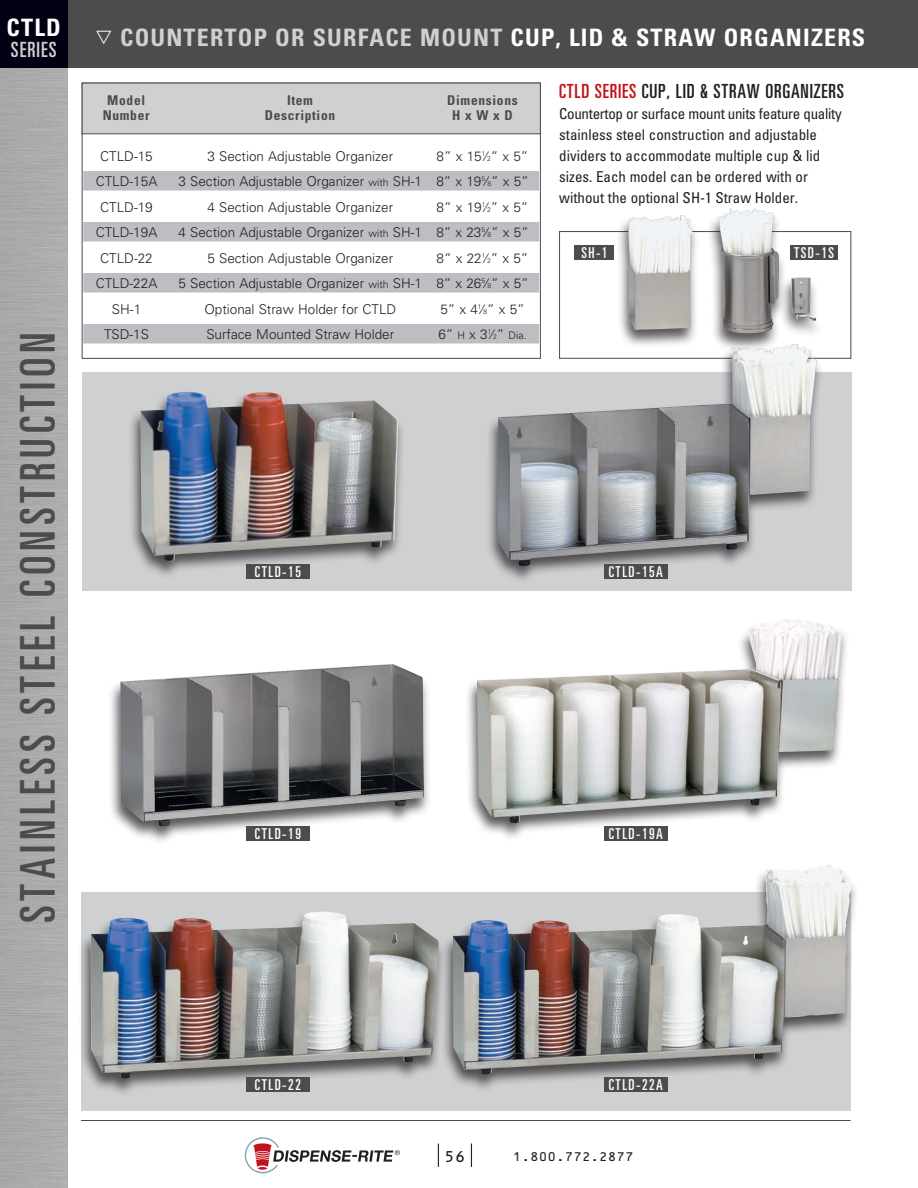
<style>
.page{position:relative;width:918px;height:1188px;background:#fff}
.page>*{position:absolute;margin:0;border:0;box-sizing:border-box;transform-origin:0 0}
.t1{font:ultra-condensed 48px "Univers";letter-spacing:.1em;color:#4b4c4d}
.t2{font:700 condensed 24px "Univers";letter-spacing:.05em;color:#cfd0d2}
.t3{font:700 condensed 24px "Univers";color:#fff}
.t4{font:ultra-condensed 21px "Univers";letter-spacing:.05em;color:#cfd0d2}
.Sm_A_Body_Copy{font:ultra-condensed 19.5px "Univers";letter-spacing:.04em;color:#231f20}
.t5{font:19.5px "European Pi Three";color:#fff}
.Sm_A_Body_Copy-2{font:condensed 15px/21px "Univers";color:#231f20}
.t6{font:ultra-condensed 15px "Univers";letter-spacing:.1em;color:#fff}
.t7{font:15px "OCRB";color:#231f20}
.t8{font:300 13.5px "Univers";color:#231f20}
.t9{font:700 condensed 13.5px "Univers";letter-spacing:.05em;color:#4b4c4d}
.t10{font:12px "OCRB";color:#231f20}
.s1{color:#fff}
.s2{font-size:6.75px}
.s3{font-size:10.5px}
.s4{color:#c4121a}
</style>
<div class="page">
<svg style="left:438px;top:1144px;width:1px;height:23px"></svg>
<svg style="left:471px;top:1144px;width:1px;height:23px"></svg>
<div style="left:68px;top:0;width:850px;height:68px;background:#4b4c4d"></div>
<svg style="left:245px;top:1137px;width:155px;height:36px"></svg>
<hr style="left:81px;top:1120px;width:769px;height:1px;background:#4b4c4d">
<div style="left:82px;top:892px;width:769px;height:219px;background:#cfd0d2"></div>
<div style="left:82px;top:373px;width:769px;height:218px;background:#cfd0d2"></div>
<div style="left:559px;top:231px;width:292px;height:128px;border:1px solid #4b4c4d"></div>
<div style="left:82px;top:83px;width:459px;height:51px;background:#cfd0d2;border:1px solid #4b4c4d"></div>
<div style="left:83px;top:171px;width:456px;height:20px;background:#bdbec1"></div>
<div style="left:83px;top:222px;width:456px;height:20px;background:#bdbec1"></div>
<div style="left:83px;top:273px;width:456px;height:20px;background:#bdbec1"></div>
<div style="left:83px;top:324px;width:456px;height:20px;background:#bdbec1"></div>
<div style="left:485px;top:343px;width:339px;height:242px;background:#231f20;opacity:.75"></div>
<img style="left:498px;top:344px;width:319px;height:222px">
<div style="left:108px;top:663px;width:324px;height:181px;background:#231f20;opacity:.75"></div>
<img style="left:120px;top:664px;width:304px;height:162px">
<div style="left:616px;top:215px;width:85px;height:134px;background:#231f20;opacity:.75"></div>
<img style="left:628px;top:215px;width:66px;height:115px">
<div style="left:128px;top:390px;width:278px;height:190px;background:#231f20;opacity:.75"></div>
<img style="left:140px;top:392px;width:258px;height:169px">
<div style="left:78px;top:910px;width:369px;height:187px;background:#231f20;opacity:.75"></div>
<img style="left:91px;top:912px;width:348px;height:167px">
<div style="left:441px;top:864px;width:418px;height:229px;background:#231f20;opacity:.75"></div>
<img style="left:453px;top:865px;width:374px;height:210px">
<div style="left:465px;top:618px;width:385px;height:223px;background:#231f20;opacity:.75"></div>
<img style="left:477px;top:619px;width:367px;height:204px">
<div style="left:707px;top:208px;width:80px;height:144px;background:#231f20;opacity:.75"></div>
<img style="left:718px;top:208px;width:61px;height:126px">
<div style="left:779px;top:276px;width:44px;height:63px;background:#231f20;opacity:.75"></div>
<img style="left:791px;top:277px;width:26px;height:44px">
<div style="left:246px;top:565px;width:64px;height:14px;background:#4b4c4d"></div>
<div style="left:604px;top:565px;width:64px;height:14px;background:#4b4c4d"></div>
<div style="left:246px;top:826px;width:64px;height:15px;background:#4b4c4d"></div>
<div style="left:604px;top:826px;width:64px;height:15px;background:#4b4c4d"></div>
<div style="left:246px;top:1077px;width:64px;height:15px;background:#4b4c4d"></div>
<div style="left:604px;top:1077px;width:64px;height:15px;background:#4b4c4d"></div>
<div style="left:574px;top:245px;width:40px;height:15px;background:#4b4c4d"></div>
<div style="left:790px;top:245px;width:48px;height:15px;background:#4b4c4d"></div>
<div style="left:0;top:0;width:68px;height:68px;background:#000012"></div>
<p class="t3" style="left:7px;top:13px;width:56px">CTLD</p>
<p class="t4" style="left:11px;top:37px;width:47px">SERIES</p>
<p class="t1" style="left:10px;top:923px;width:593px;rotate:-90deg">STAINLESS STEEL CONSTRUCTION</p>
<p class="t5" style="left:96px;top:25px;width:18px">h</p>
<p class="t2" style="left:120px;top:23px;width:747px">COUNTERTOP OR SURFACE MOUNT <span class="s1">CUP, LID &amp; STRAW ORGANIZERS</span></p>
<p class="t9" style="left:107px;top:92px;width:39px">Model</p>
<p class="t9" style="left:287px;top:92px;width:28px">Item</p>
<p class="t9" style="left:447px;top:92px;width:72px">Dimensions</p>
<p class="t9" style="left:103px;top:107px;width:48px">Number</p>
<p class="t9" style="left:265px;top:107px;width:72px">Description</p>
<p class="t9" style="left:452px;top:107px;width:62px">H x W x D</p>
<p class="t8" style="left:100px;top:148px;width:54px">CTLD-15</p>
<p class="t8" style="left:208px;top:148px;width:187px">3 Section Adjustable Organizer</p>
<p class="t8" style="left:437px;top:148px;width:93px">8” x 15<sup>1</sup>⁄<span class="s2">2</span>” x 5”</p>
<p class="t8" style="left:96px;top:173px;width:63px">CTLD-15A</p>
<p class="t8" style="left:179px;top:173px;width:352px">3 Section Adjustable Organizer <span class="s3">with</span> SH-1 8” x 19<sup>5</sup>⁄<span class="s2">8</span>” x 5”</p>
<p class="t8" style="left:100px;top:199px;width:54px">CTLD-19</p>
<p class="t8" style="left:208px;top:199px;width:187px">4 Section Adjustable Organizer</p>
<p class="t8" style="left:437px;top:199px;width:93px">8” x 19<sup>1</sup>⁄<span class="s2">2</span>” x 5”</p>
<p class="t8" style="left:96px;top:224px;width:63px">CTLD-19A</p>
<p class="t8" style="left:179px;top:224px;width:352px">4 Section Adjustable Organizer <span class="s3">with</span> SH-1 8” x 23<sup>5</sup>⁄<span class="s2">8</span>” x 5”</p>
<p class="t8" style="left:100px;top:250px;width:54px">CTLD-22</p>
<p class="t8" style="left:208px;top:250px;width:187px">5 Section Adjustable Organizer</p>
<p class="t8" style="left:437px;top:250px;width:93px">8” x 22<sup>1</sup>⁄<span class="s2">2</span>” x 5”</p>
<p class="t8" style="left:96px;top:275px;width:63px">CTLD-22A</p>
<p class="t8" style="left:179px;top:275px;width:352px">5 Section Adjustable Organizer <span class="s3">with</span> SH-1 8” x 26<sup>5</sup>⁄<span class="s2">8</span>” x 5”</p>
<p class="t8" style="left:112px;top:301px;width:31px">SH-1</p>
<p class="t8" style="left:204px;top:301px;width:194px">Optional Straw Holder for CTLD</p>
<p class="t8" style="left:440px;top:301px;width:86px">5” x 4<sup>1</sup>⁄<span class="s2">8</span>” x 5”</p>
<p class="t8" style="left:104px;top:326px;width:47px">TSD-1S</p>
<p class="t8" style="left:206px;top:326px;width:189px">Surface Mounted Straw Holder</p>
<p class="t8" style="left:438px;top:326px;width:90px">6” <span class="s3">H</span> x 3<sup>1</sup>⁄<span class="s2">2</span>” <span class="s3">Dia.</span></p>
<p class="Sm_A_Body_Copy" style="left:559px;top:80px;width:286px"><span class="s4">CTLD SERIES</span> CUP, LID &amp; STRAW ORGANIZERS</p>
<p class="Sm_A_Body_Copy-2" style="left:559px;top:103px;width:284px">Countertop or surface mount units feature quality stainless steel construction and adjustable dividers to accommodate multiple cup &amp; lid sizes. Each model can be ordered with or without the optional SH-1 Straw Holder.</p>
<p class="t6" style="left:581px;top:244px;width:28px">SH-1</p>
<p class="t6" style="left:794px;top:244px;width:42px">TSD-1S</p>
<p class="t6" style="left:255px;top:564px;width:47px">CTLD-15</p>
<p class="t6" style="left:609px;top:564px;width:56px">CTLD-15A</p>
<p class="t6" style="left:255px;top:825px;width:47px">CTLD-19</p>
<p class="t6" style="left:609px;top:825px;width:56px">CTLD-19A</p>
<p class="t6" style="left:255px;top:1076px;width:47px">CTLD-22</p>
<p class="t6" style="left:609px;top:1076px;width:56px">CTLD-22A</p>
<p class="t7" style="left:444px;top:1149px;width:23px">56</p>
<p class="t10" style="left:513px;top:1151px;width:122px">1.800.772.2877</p>
</div>
